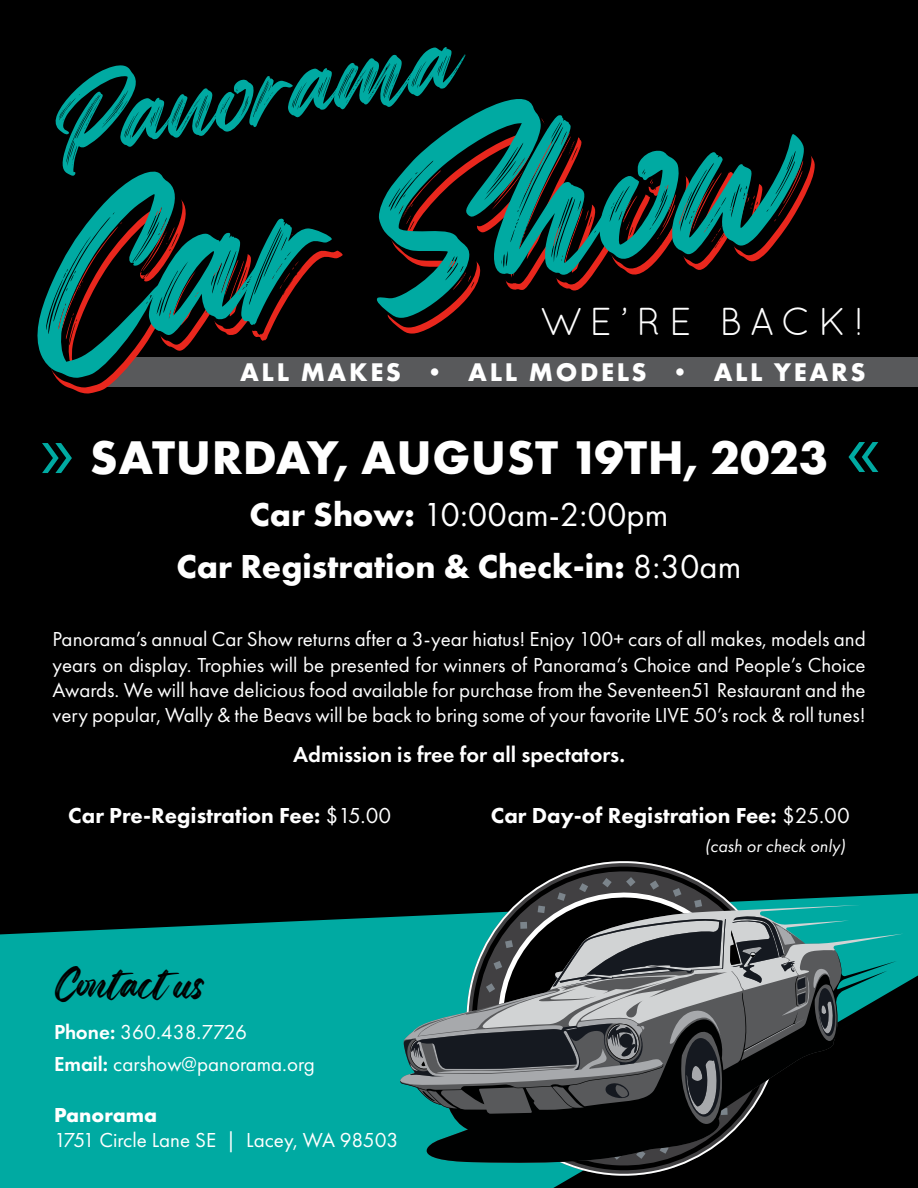
<style>
.page{position:relative;width:918px;height:1188px;background:#000}
.page>*{position:absolute;margin:0;border:0;box-sizing:border-box;transform-origin:0 0}
.t1{font:italic 197.55px "Regular Brush";color:#e9271d}
.t2{font:italic 94.8px "Regular Brush";color:#00aaa2}
.t3{font:81.6px "Myriad Pro";color:#00aaa2}
.t4{font:700 49.05px "Futura PT";letter-spacing:.01em;color:#fff}
.t5{font:38.85px "Quicksand";letter-spacing:.18em;color:#fff}
.t6{font:37.5px "Regular Brush";color:#000}
.t7{font:700 34.5px/52.2px "Futura PT";color:#fff;text-align:center}
.t8{font:700 26.55px "Futura PT";letter-spacing:.1em;color:#fff}
.t9{font:800 22.5px "Futura PT";color:#fff}
.t10{font:600 22.5px "Futura PT";color:#fff}
.t11{font:21px/25.2px "Futura PT";color:#fff}
.t12{font:700 21px "Futura PT";color:#fff}
.t13{font:italic 18px "Futura PT";color:#fff}
.s1{font-weight:400}
.s2{font-weight:600}
</style>
<div class="page">
<div style="left:100px;top:357px;width:818px;height:30px;background:#58595b"></div>
<svg style="left:0;top:893px;width:918px;height:295px;fill:#00aaa2"></svg>
<svg style="left:462px;top:861px;width:323px;height:319px"></svg>
<svg style="left:468px;top:863px;width:312px;height:311px"></svg>
<svg style="left:836px;top:905px;width:68px;height:123px;background:#079d96"></svg>
<svg style="left:400px;top:877px;width:436px;height:75px"></svg>
<svg style="left:400px;top:952px;width:497px;height:212px"></svg>
<h2 class="t2" style="left:33px;top:53px;width:414px;rotate:-10deg">Panorama</h2>
<h1 class="t1" style="left:1px;top:152px;width:790px;rotate:-10deg">Car Show</h1>
<h3 class="t5" style="left:540px;top:299px;width:326px">WE’RE BACK!</h3>
<p class="t8" style="left:240px;top:355px;width:627px">ALL MAKES • ALL MODELS • ALL YEARS</p>
<h3 class="t4" style="left:90px;top:426px;width:740px">SATURDAY, AUGUST 19TH, 2023</h3>
<h3 class="t7" style="left:177px;top:488px;width:566px">Car Show: <span class="s1">10:00am-2:00pm<br></span>Car Registration &amp; Check-in: <span class="s1">8:30am</span></h3>
<h3 class="t3" style="left:40px;top:401px;width:36px">»</h3>
<h3 class="t3" style="left:880px;top:514px;width:36px;rotate:-180deg">»</h3>
<p class="t11" style="left:52px;top:627px;width:815px;text-align:justify">Panorama’s annual Car Show returns after a 3-year hiatus! Enjoy 100+ cars of all makes, models and years on display. Trophies will be presented for winners of Panorama’s Choice and People’s Choice Awards. We will have delicious food available for purchase from the Seventeen51 Restaurant and the very popular, Wally &amp; the Beavs will be back to bring some of your favorite LIVE 50’s rock &amp; roll tunes!</p>
<p class="t10" style="left:293px;top:741px;width:333px">Admission is free for all spectators.</p>
<p class="t9" style="left:68px;top:802px;width:324px">Car Pre-Registration Fee: <span class="s1">$15.00</span></p>
<p class="t9" style="left:491px;top:802px;width:360px">Car Day-of Registration Fee: <span class="s1">$25.00</span></p>
<p class="t13" style="left:705px;top:835px;width:142px">(cash or check only)</p>
<h3 class="t6" style="left:54px;top:954px;width:153px">Contact us</h3>
<p class="t11" style="left:54px;top:1016px;width:262px;line-height:32px"><span class="s2">Phone:</span> 360.438.7726<br><span class="s2">Email:</span> carshow@panorama.org</p>
<p class="t12" style="left:54px;top:1101px;width:105px">Panorama</p>
<p class="t11" style="left:54px;top:1127px;width:346px">1751 Circle Lane SE | Lacey, WA 98503</p>
</div>
